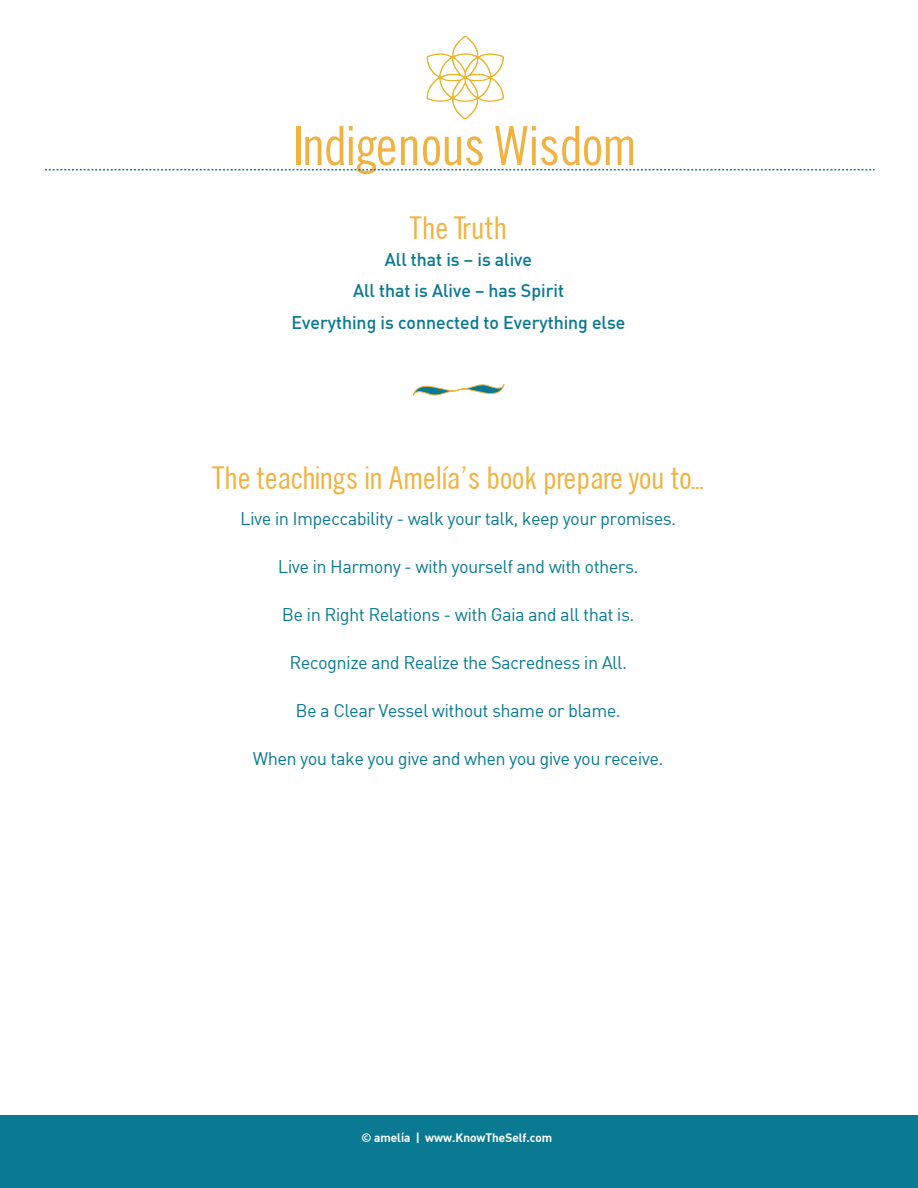
<style>
.page{position:relative;width:918px;height:1188px;background:#fff}
.page>*{position:absolute;margin:0;border:0;box-sizing:border-box;transform-origin:0 0}
.t1{font:54px "Slim Sans Serif";letter-spacing:-.025em;color:#f0b241}
.t2{font:31.5px "Slim Sans Serif";color:#f0b241}
.t3{font:18px "Sapient Sans";color:#097a91}
.t4{font:500 18px/31.5px "Sapient Sans";color:#097a91;text-align:center}
.t5{font:700 12px "Sapient Sans";color:#fff}
</style>
<div class="page">
<svg style="left:45px;top:169px;width:829px;height:1px"></svg>
<svg style="left:412px;top:384px;width:93px;height:12px"></svg>
<div style="left:1px;top:1115px;width:917px;height:73px;background:#097a92"></div>
<img style="left:426px;top:37px;width:78px;height:83px">
<h1 class="t1" style="left:292px;top:114px;width:347px">Indigenous Wisdom</h1>
<h2 class="t2" style="left:410px;top:209px;width:99px">The Truth</h2>
<p class="t4" style="left:292px;top:243px;width:335px">All that is – is alive<br>All that is Alive – has Spirit<br>Everything is connected to Everything else</p>
<h2 class="t2" style="left:212px;top:459px;width:494px">The teachings in Amelía’s book prepare you to...</h2>
<p class="t3" style="left:240px;top:508px;width:437px">Live in Impeccability - walk your talk, keep your promises.</p>
<p class="t3" style="left:278px;top:556px;width:362px">Live in Harmony - with yourself and with others.</p>
<p class="t3" style="left:282px;top:604px;width:354px">Be in Right Relations - with Gaia and all that is.</p>
<p class="t3" style="left:290px;top:652px;width:339px">Recognize and Realize the Sacredness in All.</p>
<p class="t3" style="left:296px;top:700px;width:326px">Be a Clear Vessel without shame or blame.</p>
<p class="t3" style="left:253px;top:748px;width:412px">When you take you give and when you give you receive.</p>
<p class="t5" style="left:362px;top:1130px;width:192px">© amelía | www.KnowTheSelf.com</p>
</div>
